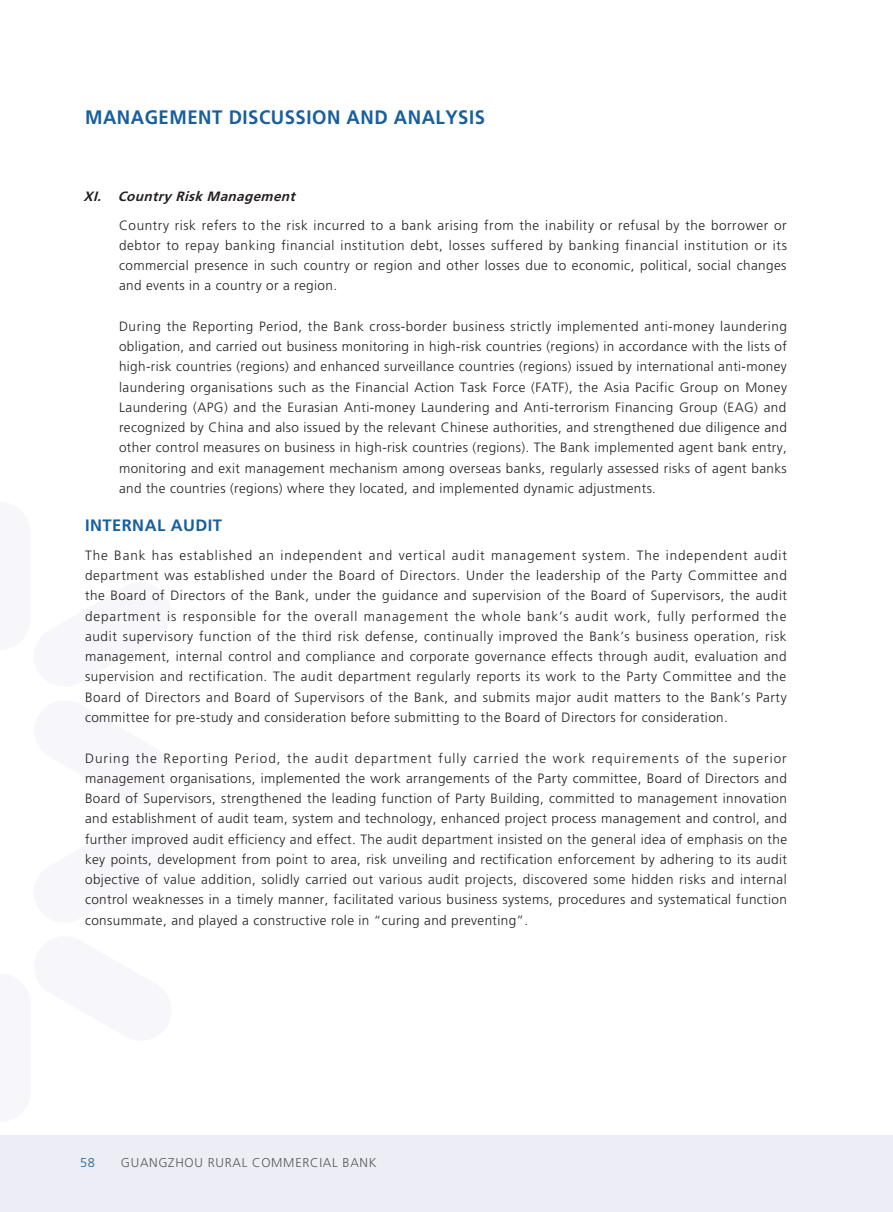
<style>
.page{position:relative;width:893px;height:1212px;background:#fff}
.page>*{position:absolute;margin:0;border:0;box-sizing:border-box;transform-origin:0 0}
.t1{font:700 19.5px "Frutiger LT Std";letter-spacing:.03em;color:#175f9d;scale:.95 1}
.t2{font:700 16.5px "Frutiger LT Std";letter-spacing:.03em;color:#175f9d}
.t3{font:300 13.5px/20.2px "Frutiger LT Std";letter-spacing:.03em;color:#231f20;text-align:justify}
.t4{font:italic 700 13.5px "Frutiger LT Std";color:#231f20}
.t5{font:300 12.75px "Frutiger LT Std";letter-spacing:.055em;color:#57585a}
.t6{font:300 12.75px "Frutiger LT Std";color:#175f9d}
</style>
<div class="page">
<div style="left:0;top:1135px;width:893px;height:77px;background:#ededf5"></div>
<h1 class="t1" style="left:85px;top:105px;width:423px">MANAGEMENT DISCUSSION AND ANALYSIS</h1>
<p class="t4" style="left:84px;top:188px;width:217px">XI. Country Risk Management</p>
<p class="t3" style="left:119px;top:215px;width:669px">Country risk refers to the risk incurred to a bank arising from the inability or refusal by the borrower or debtor to repay banking financial institution debt, losses suffered by banking financial institution or its commercial presence in such country or region and other losses due to economic, political, social changes and events in a country or a region.</p>
<p class="t3" style="left:119px;top:316px;width:669px">During the Reporting Period, the Bank cross-border business strictly implemented anti-money laundering obligation, and carried out business monitoring in high-risk countries (regions) in accordance with the lists of high-risk countries (regions) and enhanced surveillance countries (regions) issued by international anti-money laundering organisations such as the Financial Action Task Force (FATF), the Asia Pacific Group on Money Laundering (APG) and the Eurasian Anti-money Laundering and Anti-terrorism Financing Group (EAG) and recognized by China and also issued by the relevant Chinese authorities, and strengthened due diligence and other control measures on business in high-risk countries (regions). The Bank implemented agent bank entry, monitoring and exit management mechanism among overseas banks, regularly assessed risks of agent banks and the countries (regions) where they located, and implemented dynamic adjustments.</p>
<p class="t2" style="left:85px;top:516px;width:139px">INTERNAL AUDIT</p>
<p class="t3" style="left:85px;top:545px;width:703px">The Bank has established an independent and vertical audit management system. The independent audit department was established under the Board of Directors. Under the leadership of the Party Committee and the Board of Directors of the Bank, under the guidance and supervision of the Board of Supervisors, the audit department is responsible for the overall management the whole bank’s audit work, fully performed the audit supervisory function of the third risk defense, continually improved the Bank’s business operation, risk management, internal control and compliance and corporate governance effects through audit, evaluation and supervision and rectification. The audit department regularly reports its work to the Party Committee and the Board of Directors and Board of Supervisors of the Bank, and submits major audit matters to the Bank’s Party committee for pre-study and consideration before submitting to the Board of Directors for consideration.</p>
<p class="t3" style="left:85px;top:748px;width:704px">During the Reporting Period, the audit department fully carried the work requirements of the superior management organisations, implemented the work arrangements of the Party committee, Board of Directors and Board of Supervisors, strengthened the leading function of Party Building, committed to management innovation and establishment of audit team, system and technology, enhanced project process management and control, and further improved audit efficiency and effect. The audit department insisted on the general idea of emphasis on the key points, development from point to area, risk unveiling and rectification enforcement by adhering to its audit objective of value addition, solidly carried out various audit projects, discovered some hidden risks and internal control weaknesses in a timely manner, facilitated various business systems, procedures and systematical function consummate, and played a constructive role in “curing and preventing”.</p>
<p class="t6" style="left:80px;top:1156px;width:16px">58</p>
<p class="t5" style="left:121px;top:1156px;width:257px">GUANGZHOU RURAL COMMERCIAL BANK</p>
</div>
